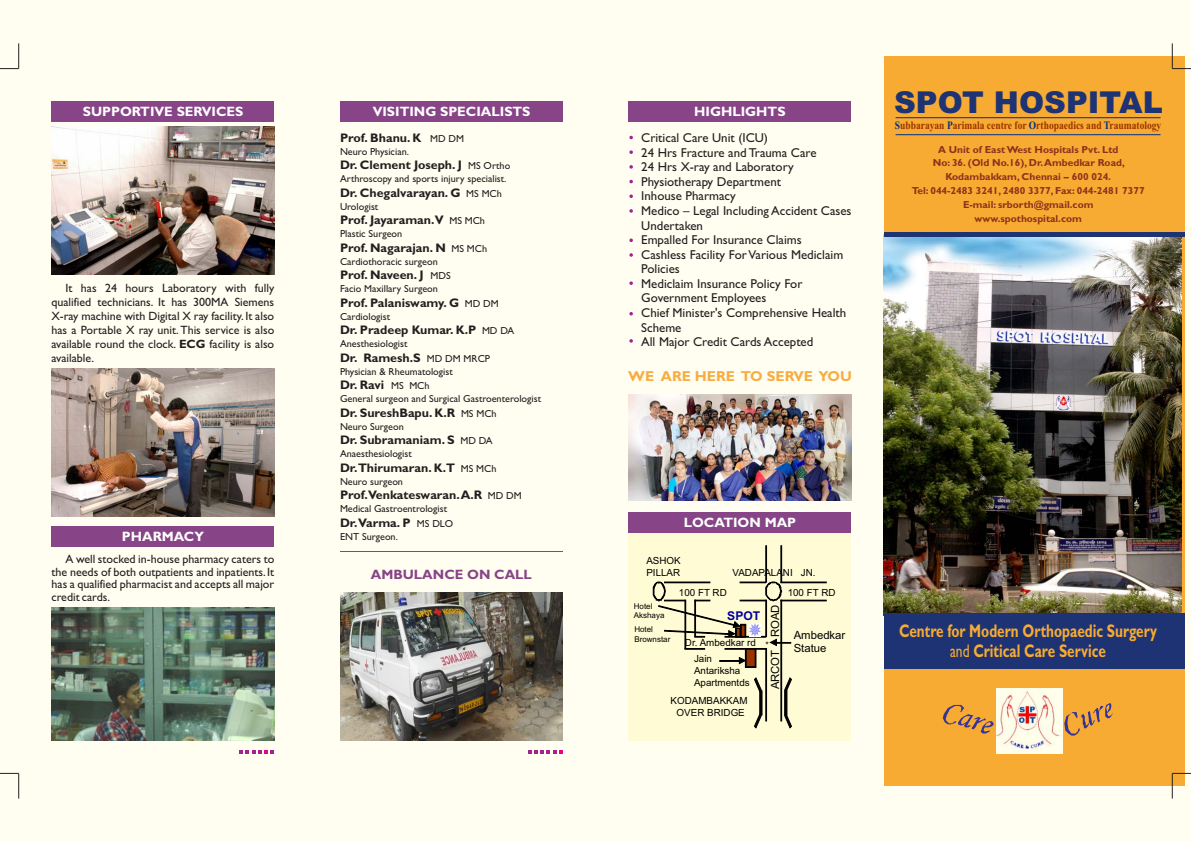
<style>
.page{position:relative;width:1191px;height:842px;background:#fffef1}
.page>*{position:absolute;margin:0;border:0;box-sizing:border-box;transform-origin:0 0}
.t1{font:900 30.2px "Arial";color:#1e3373}
.t2{font:700 18.3px/19.9px "Gill Sans";color:#f8ab32;text-align:center;scale:.74 1}
.t3{font:700 14.4px "Gill Sans";color:#f7ad42}
.t4{font:700 13.6px "Gill Sans";color:#fff}
.t5{font:700 13.6px "Gill Sans";color:#874487}
.t6{font:12.9px/14.6px "Gill Sans";color:#231f20}
.t7{font:700 12.4px "Gill Sans";color:#231f20}
.t8{font:700 12.1px "Arial";color:#009}
.t9{font:12px/13.9px "Gill Sans";color:#231f20;text-align:justify}
.t10{font:700 11.3px "Times New Roman";color:#930;scale:.84 1}
.t11{font:11.3px/13.6px "Arial";color:#000}
.t12{font:700 11.3px "Times New Roman";color:#002e8a;scale:.84 1}
.t13{font:10.2px "Gill Sans";color:#231f20}
.t14{font:700 10.2px/13.8px "Gill Sans";color:#91301d;text-align:center}
.t15{font:9.8px/12.1px "Arial";color:#000}
.t16{font:8px/10.2px "Arial";color:#000}
.s1{font-weight:700}
.s2{font-weight:400;font-size:10.2px}
.s3{color:#002e8a}
.s4{font-weight:400}
</style>
<div class="page">
<div style="left:628px;top:512px;width:223px;height:21px;background:#874487"></div>
<div style="left:628px;top:533px;width:223px;height:207px;background:#fffcd5"></div>
<div style="left:884px;top:56px;width:300px;height:730px;background:#f8ab32"></div>
<svg style="left:942px;top:705px;width:51px;height:28px"></svg>
<svg style="left:1064px;top:703px;width:49px;height:32px"></svg>
<img style="left:997px;top:688px;width:65px;height:66px">
<svg style="left:239px;top:750px;width:35px;height:4px"></svg>
<svg style="left:528px;top:750px;width:35px;height:4px"></svg>
<div style="left:628px;top:101px;width:223px;height:21px;background:#874487"></div>
<hr style="left:895px;top:117px;width:265px;height:1px;background:#002e8a">
<hr style="left:895px;top:134px;width:265px;height:1px;background:#002e8a">
<img style="left:628px;top:394px;width:223px;height:106px">
<img style="left:884px;top:237px;width:297px;height:376px">
<div style="left:884px;top:232px;width:300px;height:5px;background:#1e3373"></div>
<div style="left:884px;top:613px;width:300px;height:55px;background:#1e3373"></div>
<div style="left:340px;top:101px;width:223px;height:21px;background:#874487"></div>
<div style="left:52px;top:526px;width:222px;height:21px;background:#874487"></div>
<img style="left:52px;top:608px;width:222px;height:132px">
<svg style="left:629px;top:136px;width:4px;height:3px"></svg>
<svg style="left:629px;top:150px;width:4px;height:4px"></svg>
<svg style="left:629px;top:165px;width:4px;height:4px"></svg>
<svg style="left:629px;top:180px;width:4px;height:3px"></svg>
<svg style="left:629px;top:194px;width:4px;height:4px"></svg>
<svg style="left:629px;top:209px;width:4px;height:4px"></svg>
<svg style="left:629px;top:239px;width:4px;height:3px"></svg>
<svg style="left:629px;top:253px;width:4px;height:4px"></svg>
<svg style="left:629px;top:281px;width:4px;height:4px"></svg>
<svg style="left:629px;top:312px;width:4px;height:3px"></svg>
<svg style="left:629px;top:339px;width:4px;height:4px"></svg>
<div style="left:52px;top:101px;width:222px;height:21px;background:#874487"></div>
<img style="left:52px;top:368px;width:222px;height:149px">
<img style="left:52px;top:126px;width:222px;height:149px">
<img style="left:340px;top:593px;width:223px;height:147px">
<hr style="left:340px;top:552px;width:223px;height:1px;background:#874487">
<hr style="left:780px;top:582px;width:46px;height:1px;background:#000">
<hr style="left:780px;top:600px;width:46px;height:1px;background:#000">
<hr style="left:765px;top:546px;width:1px;height:36px;background:#000">
<div style="left:780px;top:546px;width:2px;height:36px;background:#000;border:1px solid #000"></div>
<div style="left:780px;top:600px;width:2px;height:121px;background:#000;border:1px solid #000"></div>
<hr style="left:765px;top:648px;width:1px;height:73px;background:#000">
<div style="left:759px;top:691px;width:3px;height:24px;background:#000;border:1px solid #000"></div>
<svg style="left:754px;top:677px;width:7px;height:15px"></svg>
<svg style="left:754px;top:714px;width:7px;height:14px"></svg>
<div style="left:784px;top:691px;width:3px;height:24px;background:#000;border:1px solid #000"></div>
<svg style="left:784px;top:677px;width:8px;height:15px"></svg>
<svg style="left:784px;top:714px;width:8px;height:14px"></svg>
<svg style="left:653px;top:581px;width:138px;height:87px"></svg>
<svg style="left:1172px;top:43px;width:19px;height:26px"></svg>
<svg style="left:0;top:43px;width:20px;height:26px"></svg>
<svg style="left:1172px;top:773px;width:19px;height:25px"></svg>
<svg style="left:0;top:773px;width:20px;height:25px"></svg>
<p class="t4" style="left:83px;top:107px;width:162px">SUPPORTIVE SERVICES</p>
<p class="t9" style="left:51px;top:283px;width:224px;text-indent:14px">It has 24 hours Laboratory with fully qualified technicians. It has 300MA Siemens X-ray machine with Digital X ray facility. It also has a Portable X ray unit. This service is also available round the clock. <span class="s1">ECG</span> facility is also available.</p>
<p class="t4" style="left:122px;top:532px;width:84px">PHARMACY</p>
<p class="t9" style="left:52px;top:554px;width:224px;line-height:12.5px;text-indent:14px">A well stocked in-house pharmacy caters to the needs of both outpatients and inpatients. It has a qualified pharmacist and accepts all major credit cards.</p>
<p class="t4" style="left:373px;top:107px;width:159px">VISITING SPECIALISTS</p>
<p class="t7" style="left:340px;top:133px;width:125px">Prof. Bhanu. K <span class="s2">MD DM</span></p>
<p class="t13" style="left:340px;top:148px;width:70px">Neuro Physician.</p>
<p class="t7" style="left:340px;top:161px;width:172px">Dr. Clement Joseph. J <span class="s2">MS Ortho</span></p>
<p class="t13" style="left:340px;top:175px;width:168px">Arthroscopy and sports injury specialist.</p>
<p class="t7" style="left:340px;top:188px;width:163px">Dr. Chegalvarayan. G <span class="s2">MS MCh</span></p>
<p class="t13" style="left:340px;top:203px;width:40px">Urologist</p>
<p class="t7" style="left:340px;top:216px;width:147px">Prof. Jayaraman.V <span class="s2">MS MCh</span></p>
<p class="t13" style="left:340px;top:230px;width:64px">Plastic Surgeon</p>
<p class="t7" style="left:340px;top:243px;width:149px">Prof. Nagarajan. N <span class="s2">MS MCh</span></p>
<p class="t13" style="left:340px;top:258px;width:99px">Cardiothoracic surgeon</p>
<p class="t7" style="left:340px;top:271px;width:112px">Prof. Naveen. J <span class="s2">MDS</span></p>
<p class="t13" style="left:340px;top:285px;width:99px">Facio Maxillary Surgeon</p>
<p class="t7" style="left:340px;top:298px;width:160px">Prof. Palaniswamy. G <span class="s2">MD DM</span></p>
<p class="t13" style="left:340px;top:313px;width:52px">Cardiologist</p>
<p class="t7" style="left:340px;top:326px;width:176px">Dr. Pradeep Kumar. K.P <span class="s2">MD DA</span></p>
<p class="t13" style="left:340px;top:340px;width:69px">Anesthesiologist</p>
<p class="t7" style="left:340px;top:353px;width:152px">Dr. Ramesh.S <span class="s2">MD DM MRCP</span></p>
<p class="t13" style="left:340px;top:368px;width:114px">Physician &amp; Rheumatologist</p>
<p class="t7" style="left:340px;top:381px;width:91px">Dr. Ravi <span class="s2">MS MCh</span></p>
<p class="t13" style="left:340px;top:395px;width:203px">General surgeon and Surgical Gastroenterologist</p>
<p class="t7" style="left:340px;top:408px;width:158px">Dr. SureshBapu. K.R <span class="s2">MS MCh</span></p>
<p class="t13" style="left:340px;top:423px;width:65px">Neuro Surgeon</p>
<p class="t7" style="left:340px;top:436px;width:154px">Dr. Subramaniam. S <span class="s2">MD DA</span></p>
<p class="t13" style="left:340px;top:450px;width:73px">Anaesthesiologist</p>
<p class="t7" style="left:340px;top:463px;width:158px">Dr.Thirumaran. K.T <span class="s2">MS MCh</span></p>
<p class="t13" style="left:340px;top:478px;width:65px">Neuro surgeon</p>
<p class="t7" style="left:340px;top:491px;width:183px">Prof.Venkateswaran. A.R <span class="s2">MD DM</span></p>
<p class="t13" style="left:340px;top:505px;width:109px">Medical Gastroentrologist</p>
<p class="t7" style="left:340px;top:518px;width:115px">Dr.Varma. P <span class="s2">MS DLO</span></p>
<p class="t13" style="left:340px;top:533px;width:59px">ENT Surgeon.</p>
<p class="t5" style="left:371px;top:569px;width:162px">AMBULANCE ON CALL</p>
<p class="t4" style="left:694px;top:107px;width:93px">HIGHLIGHTS</p>
<p class="t6" style="left:641px;top:132px;width:212px">Critical Care Unit (ICU)<br>24 Hrs Fracture and Trauma Care<br>24 Hrs X-ray and Laboratory<br>Physiotherapy Department<br>Inhouse Pharmacy<br>Medico – Legal Including Accident Cases<br>Undertaken<br>Empalled For Insurance Claims<br>Cashless Facility For Various Mediclaim<br>Policies<br>Mediclaim Insurance Policy For<br>Government Employees<br>Chief Minister's Comprehensive Health<br>Scheme<br>All Major Credit Cards Accepted</p>
<p class="t3" style="left:628px;top:371px;width:225px">WE ARE HERE TO SERVE YOU</p>
<h1 class="t1" style="left:894px;top:92px;width:270px">SPOT HOSPITAL</h1>
<p class="t10" style="left:895px;top:121px;width:319px"><span class="s3">S</span>ubbarayan arimala centre for rthopaedics and raumatology</p>
<p class="t12" style="left:947px;top:121px;width:8px">P</p>
<p class="t12" style="left:1029px;top:121px;width:10px">O</p>
<p class="t12" style="left:1103px;top:121px;width:9px">T</p>
<p class="t14" style="left:911px;top:143px;width:234px">A Unit of East West Hospitals Pvt. Ltd<br>No: 36. (Old No.16), Dr. Ambedkar Road, Kodambakkam, Chennai – 600 024.<br>Tel: 044-2483 3241, 2480 3377, Fax: 044-2481 7377<br>E-mail: srborth@gmail.com www.spothospital.com</p>
<p class="t4" style="left:683px;top:518px;width:114px">LOCATION MAP</p>
<p class="t15" style="left:646px;top:555px;width:36px">ASHOK<br>PILLAR</p>
<p class="t15" style="left:732px;top:567px;width:85px">VADAPALANI JN.</p>
<p class="t8" style="left:727px;top:612px;width:34px">SPOT</p>
<p class="t11" style="left:793px;top:629px;width:53px">Ambedkar<br>Statue</p>
<p class="t15" style="left:679px;top:587px;width:49px">100 FT RD</p>
<p class="t15" style="left:787px;top:587px;width:49px">100 FT RD</p>
<p class="t16" style="left:634px;top:603px;width:32px;line-height:8.9px">Hotel<br>Akshaya</p>
<p class="t11" style="left:769px;top:689px;width:86px;rotate:-90deg">ARCOT ROAD</p>
<p class="t16" style="left:634px;top:625px;width:38px">Hotel<br>Brownstar</p>
<p class="t15" style="left:685px;top:638px;width:85px">Dr. Ambedkar rd <sub>*</sub></p>
<p class="t15" style="left:694px;top:653px;width:57px">Jain<br>Antariksha<br>Apartmentds</p>
<p class="t15" style="left:670px;top:696px;width:78px;text-align:center">KODAMBAKKAM<br>OVER BRIDGE</p>
<h2 class="t2" style="left:899px;top:623px;width:350px">Centre for Modern Orthopaedic Surgery <span class="s4">and</span> Critical Care Service</h2>
</div>
